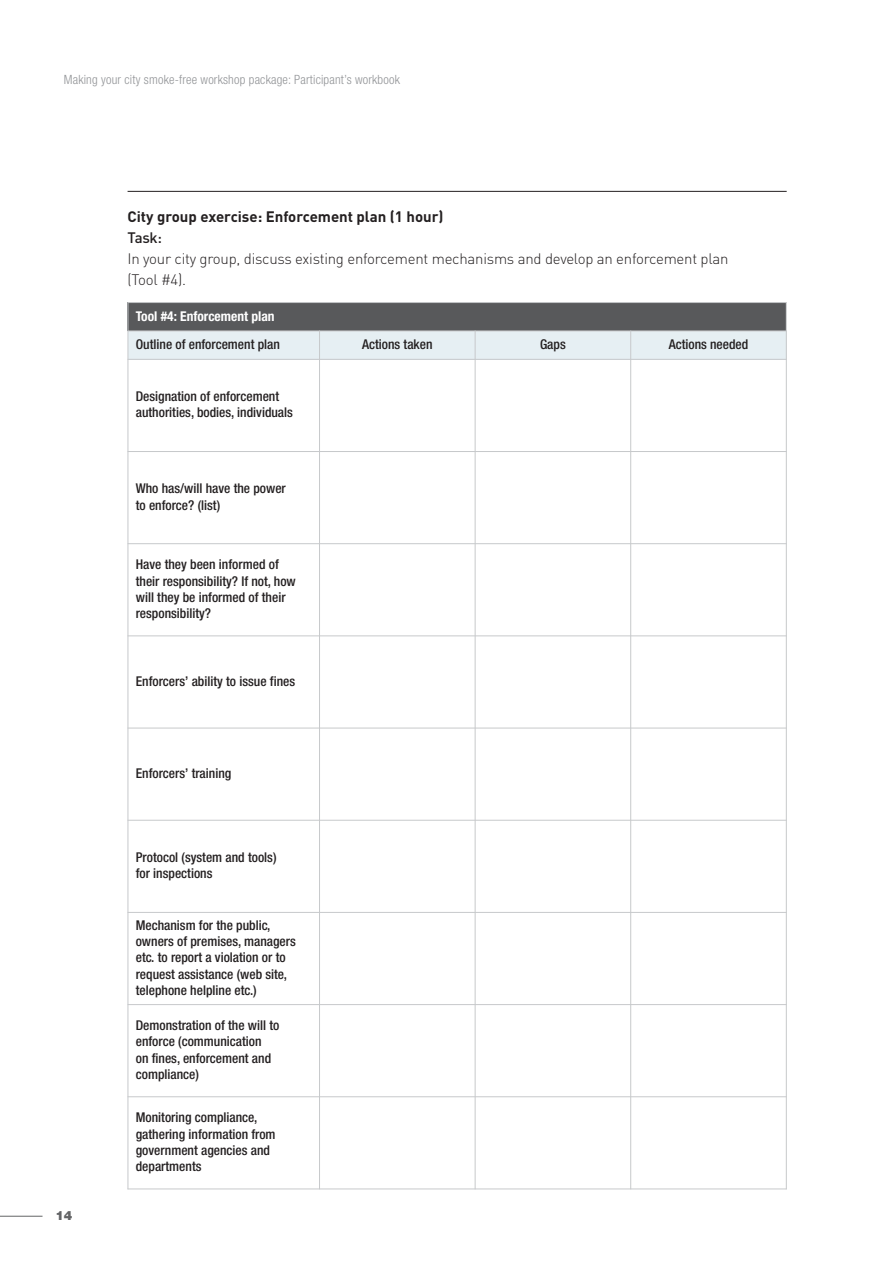
<style>
.page{position:relative;width:893px;height:1263px;background:#fff}
.page>*{position:absolute;margin:0;border:0;box-sizing:border-box;transform-origin:0 0}
.t1{font:300 15px/21px "DIN";letter-spacing:-.015em;color:#231f20}
.t2{font:700 15px "DIN";color:#231f20}
.t3{font:500 15px "DIN";color:#231f20}
.t4{font:500 condensed 13.5px/16.2px "Helvetica Neue";color:#231f20}
.t5{font:700 condensed 13.5px "Helvetica Neue";color:#fff}
.t6{font:300 condensed 12.75px "Helvetica Neue";letter-spacing:.015em;color:#939598}
.t7{font:900 12.75px "Helvetica Neue";color:#636466}
</style>
<div class="page">
<hr style="left:0;top:1216px;width:43px;height:1px;background:#636466">
<hr style="left:128px;top:191px;width:659px;height:1px;background:#231f20">
<div style="left:128px;top:302px;width:658px;height:29px;background:#58595b"></div>
<div style="left:128px;top:331px;width:192px;height:28px;background:#e6eff3"></div>
<div style="left:320px;top:331px;width:155px;height:28px;background:#e6eff3"></div>
<div style="left:475px;top:331px;width:156px;height:28px;background:#e6eff3"></div>
<div style="left:631px;top:331px;width:156px;height:28px;background:#e6eff3"></div>
<hr style="left:128px;top:302px;width:1px;height:887px;background:#c7c9cb">
<hr style="left:319px;top:331px;width:1px;height:858px;background:#c7c9cb">
<hr style="left:475px;top:331px;width:1px;height:858px;background:#c7c9cb">
<hr style="left:630px;top:331px;width:1px;height:858px;background:#c7c9cb">
<hr style="left:786px;top:302px;width:1px;height:887px;background:#c7c9cb">
<hr style="left:128px;top:302px;width:659px;height:1px;background:#c7c9cb">
<hr style="left:128px;top:331px;width:659px;height:1px;background:#c7c9cb">
<hr style="left:128px;top:359px;width:659px;height:1px;background:#c7c9cb">
<hr style="left:128px;top:451px;width:659px;height:1px;background:#c7c9cb">
<hr style="left:128px;top:543px;width:659px;height:1px;background:#c7c9cb">
<hr style="left:128px;top:635px;width:659px;height:1px;background:#c7c9cb">
<hr style="left:128px;top:728px;width:659px;height:1px;background:#c7c9cb">
<hr style="left:128px;top:820px;width:659px;height:1px;background:#c7c9cb">
<hr style="left:128px;top:912px;width:659px;height:1px;background:#c7c9cb">
<hr style="left:128px;top:1004px;width:659px;height:1px;background:#c7c9cb">
<hr style="left:128px;top:1096px;width:659px;height:1px;background:#c7c9cb">
<hr style="left:128px;top:1188px;width:659px;height:1px;background:#c7c9cb">
<p class="t6" style="left:64px;top:75px;width:338px">Making your city smoke-free workshop package: Participant’s workbook</p>
<p class="t2" style="left:128px;top:211px;width:318px">City group exercise: Enforcement plan (1 hour)</p>
<p class="t3" style="left:128px;top:232px;width:36px">Task:</p>
<p class="t1" style="left:128px;top:250px;width:602px">In your city group, discuss existing enforcement mechanisms and develop an enforcement plan (Tool #4).</p>
<p class="t5" style="left:136px;top:311px;width:140px">Tool #4: Enforcement plan</p>
<p class="t4" style="left:136px;top:337px;width:146px">Outline of enforcement plan</p>
<p class="t4" style="left:362px;top:337px;width:72px">Actions taken</p>
<p class="t4" style="left:540px;top:337px;width:27px">Gaps</p>
<p class="t4" style="left:669px;top:337px;width:81px">Actions needed</p>
<p class="t4" style="left:136px;top:389px;width:159px">Designation of enforcement authorities, bodies, individuals</p>
<p class="t4" style="left:136px;top:482px;width:152px">Who has/will have the power to enforce? (list)</p>
<p class="t4" style="left:136px;top:558px;width:162px">Have they been informed of their responsibility? If not, how will they be informed of their responsibility?</p>
<p class="t4" style="left:136px;top:674px;width:161px">Enforcers’ ability to issue fines</p>
<p class="t4" style="left:136px;top:766px;width:97px">Enforcers’ training</p>
<p class="t7" style="left:55px;top:1210px;width:19px">14</p>
<p class="t4" style="left:136px;top:850px;width:142px">Protocol (system and tools) for inspections</p>
<p class="t4" style="left:136px;top:918px;width:162px">Mechanism for the public, owners of premises, managers etc. to report a violation or to request assistance (web site, telephone helpline etc.)</p>
<p class="t4" style="left:136px;top:1018px;width:145px">Demonstration of the will to enforce (communication<br>on fines, enforcement and compliance)</p>
<p class="t4" style="left:136px;top:1111px;width:141px">Monitoring compliance, gathering information from government agencies and departments</p>
</div>
